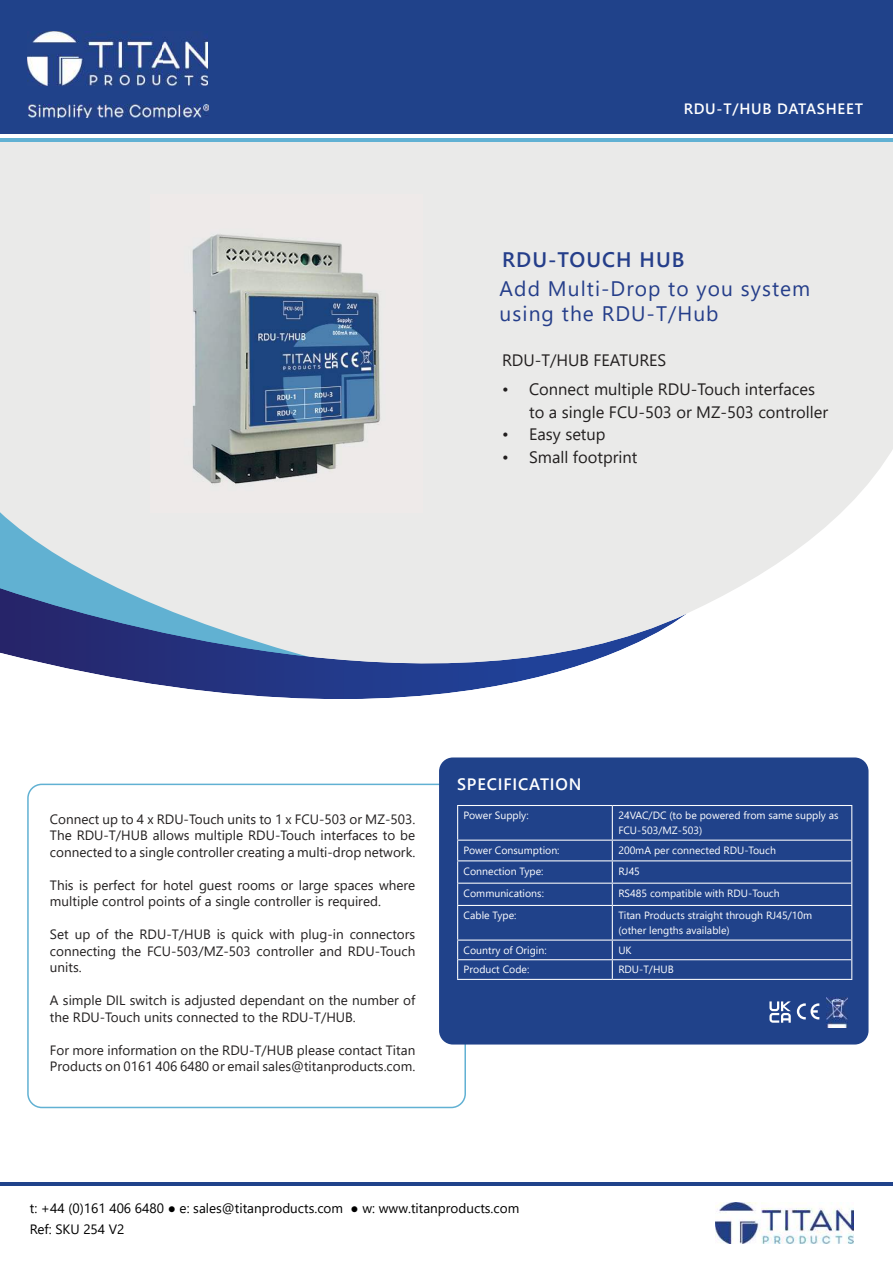
<style>
.page{position:relative;width:893px;height:1263px;background:#fff}
.page>*{position:absolute;margin:0;border:0;box-sizing:border-box;transform-origin:0 0}
.t1{font:21px/25.2px "Segoe UI";letter-spacing:.05em;color:#253e8a}
.t2{font:600 21px "Segoe UI";letter-spacing:.05em;color:#253e8a}
.t3{font:16.5px "Segoe UI";color:#221f1f}
.t4{font:600 16.5px "Segoe UI";letter-spacing:.05em;color:#fff}
.t5{font:600 15px "Segoe UI";letter-spacing:.05em;color:#fff}
.t6{font:13.5px/16.5px "Segoe UI";color:#221f1f}
.t7{font:13.5px/21px "Segoe UI";color:#000}
.t8{font:10.5px/15px "Segoe UI";color:#fff}
</style>
<div class="page">
<div style="left:0;top:142px;width:893px;height:550px;background:#eaeae9"></div>
<svg style="left:39px;top:450px;width:854px;height:334px;fill:#fff"></svg>
<hr style="left:0;top:138px;width:893px;height:4px;background:#61b1d3">
<div style="left:0;top:0;width:893px;height:134px;background:#20428a"></div>
<hr style="left:0;top:1182px;width:893px;height:3px;background:#20428a">
<img style="left:27px;top:31px;width:181px;height:54px">
<img style="left:715px;top:1202px;width:138px;height:41px">
<img style="left:28px;top:104px;width:180px;height:14px">
<svg style="left:0;top:450px;width:432px;height:138px"></svg>
<img style="left:0;top:588px;width:687px;height:111px">
<div style="left:27px;top:784px;width:439px;height:324px;border:2px solid #61b1d3;border-radius:14px"></div>
<div style="left:439px;top:757px;width:429px;height:287px;background:#20428a;border-radius:14px"></div>
<svg style="left:797px;top:1003px;width:22px;height:16px"></svg>
<svg style="left:769px;top:1001px;width:22px;height:22px"></svg>
<img style="left:826px;top:998px;width:21px;height:29px">
<hr style="left:457px;top:805px;width:155px;height:1px;background:#fff">
<hr style="left:457px;top:806px;width:1px;height:34px;background:#fff">
<hr style="left:612px;top:805px;width:240px;height:1px;background:#fff">
<hr style="left:612px;top:806px;width:1px;height:34px;background:#fff">
<hr style="left:851px;top:806px;width:1px;height:34px;background:#fff">
<hr style="left:457px;top:840px;width:155px;height:1px;background:#fff">
<hr style="left:612px;top:840px;width:240px;height:1px;background:#fff">
<hr style="left:457px;top:860px;width:155px;height:1px;background:#fff">
<hr style="left:612px;top:860px;width:240px;height:1px;background:#fff">
<svg style="left:457px;top:841px;width:1px;height:64px"></svg>
<svg style="left:612px;top:841px;width:1px;height:64px"></svg>
<svg style="left:851px;top:841px;width:1px;height:64px"></svg>
<hr style="left:458px;top:883px;width:154px;height:1px;background:#fff">
<hr style="left:612px;top:883px;width:239px;height:1px;background:#fff">
<hr style="left:457px;top:905px;width:155px;height:1px;background:#fff">
<hr style="left:457px;top:906px;width:1px;height:33px;background:#fff">
<hr style="left:612px;top:905px;width:240px;height:1px;background:#fff">
<hr style="left:612px;top:906px;width:1px;height:33px;background:#fff">
<hr style="left:851px;top:906px;width:1px;height:33px;background:#fff">
<hr style="left:457px;top:939px;width:155px;height:1px;background:#fff">
<hr style="left:612px;top:939px;width:240px;height:1px;background:#fff">
<svg style="left:457px;top:940px;width:1px;height:39px"></svg>
<svg style="left:612px;top:940px;width:1px;height:39px"></svg>
<svg style="left:851px;top:940px;width:1px;height:39px"></svg>
<hr style="left:458px;top:959px;width:154px;height:1px;background:#fff">
<hr style="left:612px;top:959px;width:239px;height:1px;background:#fff">
<hr style="left:457px;top:979px;width:155px;height:1px;background:#fff">
<hr style="left:612px;top:979px;width:240px;height:1px;background:#fff">
<img style="left:150px;top:234px;width:273px;height:278px">
<p class="t5" style="left:684px;top:103px;width:181px">RDU-T/HUB DATASHEET</p>
<h1 class="t2" style="left:502px;top:251px;width:184px">RDU-TOUCH HUB</h1>
<h1 class="t1" style="left:500px;top:274px;width:312px">Add Multi-Drop to you system using the RDU-T/Hub</h1>
<p class="t3" style="left:502px;top:344px;width:166px">RDU-T/HUB FEATURES</p>
<p class="t3" style="left:502px;top:380px;width:314px">ï Connect multiple RDU-Touch interfaces</p>
<p class="t3" style="left:529px;top:396px;width:301px">to a single FCU-503 or MZ-503 controller</p>
<p class="t3" style="left:502px;top:425px;width:105px">ï Easy setup</p>
<p class="t3" style="left:502px;top:448px;width:137px">ï Small footprint</p>
<p class="t6" style="left:50px;top:809px;width:367px;text-align:justify">Connect up to 4 x RDU-Touch units to 1 x FCU-503 or MZ-503.<br>The RDU-T/HUB allows multiple RDU-Touch interfaces to be connected to a single controller creating a multi-drop network.</p>
<p class="t6" style="left:50px;top:875px;width:367px">This is perfect for hotel guest rooms or large spaces where multiple control points of a single controller is required.</p>
<p class="t6" style="left:50px;top:925px;width:367px;text-align:justify">Set up of the RDU-T/HUB is quick with plug-in connectors connecting the FCU-503/MZ-503 controller and RDU-Touch units.</p>
<p class="t6" style="left:50px;top:991px;width:367px">A simple DIL switch is adjusted dependant on the number of the RDU-Touch units connected to the RDU-T/HUB.</p>
<p class="t6" style="left:50px;top:1040px;width:367px">For more information on the RDU-T/HUB please contact Titan<br>Products on 0161 406 6480 or email sales@titanproducts.com.</p>
<p class="t4" style="left:457px;top:777px;width:126px">SPECIFICATION</p>
<p class="t8" style="left:464px;top:807px;width:67px">Power Supply:</p>
<p class="t8" style="left:618px;top:807px;width:222px">24VAC/DC (to be powered from same supply as<br>FCU-503/MZ-503)</p>
<p class="t8" style="left:464px;top:842px;width:97px">Power Consumption:</p>
<p class="t8" style="left:618px;top:842px;width:159px">200mA per connected RDU-Touch</p>
<p class="t8" style="left:464px;top:862px;width:81px">Connection Type:</p>
<p class="t8" style="left:618px;top:862px;width:23px">RJ45</p>
<p class="t8" style="left:464px;top:885px;width:82px">Communications:</p>
<p class="t8" style="left:618px;top:885px;width:163px">RS485 compatible with RDU-Touch</p>
<p class="t8" style="left:464px;top:907px;width:54px">Cable Type:</p>
<p class="t8" style="left:618px;top:907px;width:195px">Titan Products straight through RJ45/10m (other lengths available)</p>
<p class="t8" style="left:464px;top:941px;width:85px">Country of Origin:</p>
<p class="t8" style="left:618px;top:941px;width:15px">UK</p>
<p class="t8" style="left:464px;top:961px;width:67px">Product Code:</p>
<p class="t8" style="left:618px;top:961px;width:57px">RDU-T/HUB</p>
<p class="t7" style="left:30px;top:1197px;width:491px">t: +44 (0)161 406 6480 ● e: sales@titanproducts.com ● w: www.titanproducts.com<br>Ref: SKU 254 V2</p>
</div>
